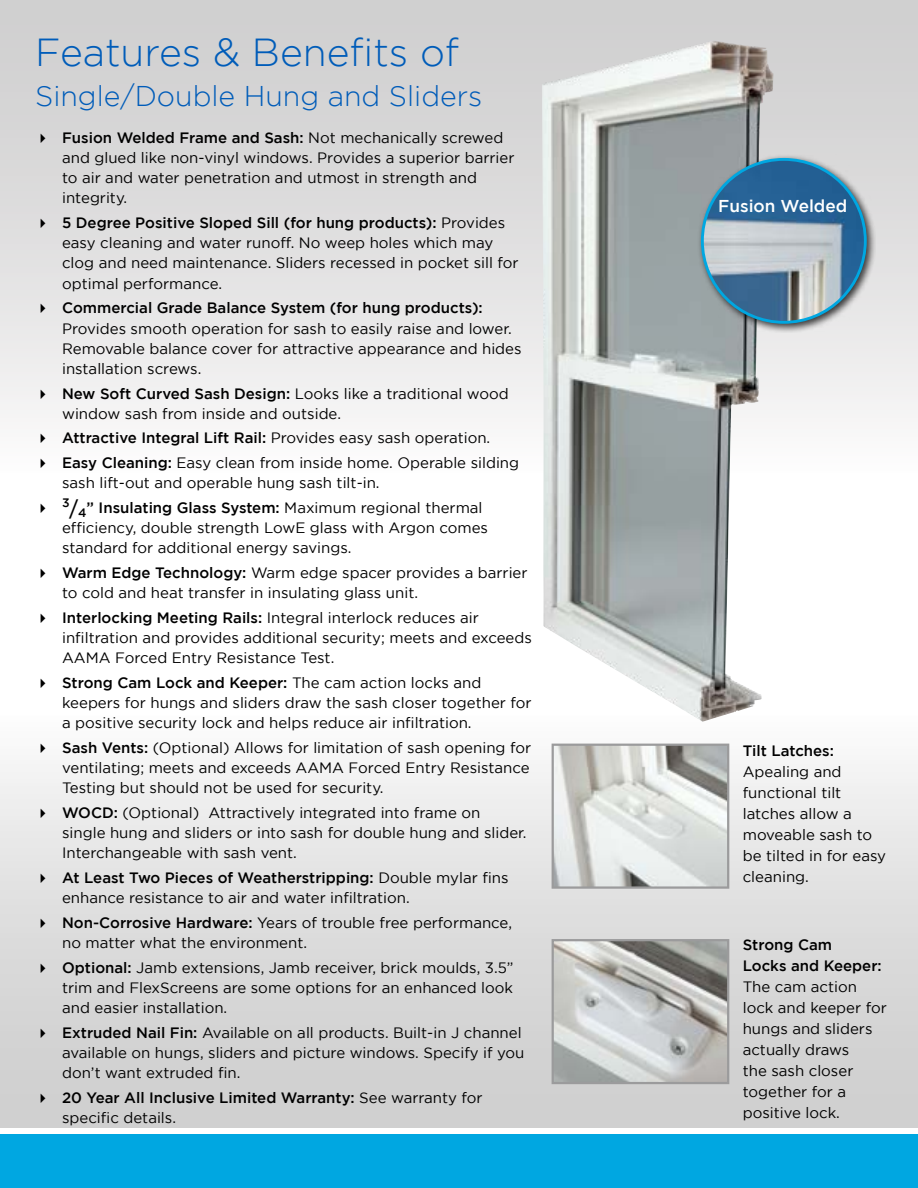
<style>
.page{position:relative;width:918px;height:1188px;background:#fff}
.page>*{position:absolute;margin:0;border:0;box-sizing:border-box;transform-origin:0 0}
.t1{font:300 39px "Gotham";color:#005cb9}
.t2{font:300 28.5px "Gotham";color:#005cb9}
.t3{font:500 17.1px "Gotham";color:#fff}
.t4{font:15px/20.2px "Gotham";color:#000}
.t5{font:500 15px/20.2px "Gotham";color:#000}
.s1{font-weight:500}
.s2{font-weight:500;font-size:21px}
.s3{font-weight:400}
</style>
<div class="page">
<div style="left:0;top:0;width:918px;height:472px;background:linear-gradient(to bottom,#cbcbcb,#f9f8f8)"></div>
<svg style="left:0;top:743px;width:918px;height:385px;background:#dedede"></svg>
<div style="left:0;top:1134px;width:918px;height:54px;background:#00a7e1"></div>
<img style="left:542px;top:41px;width:232px;height:681px">
<div style="left:698px;top:155px;width:178px;height:178px;background:#000;opacity:.75"></div>
<img style="left:702px;top:159px;width:163px;height:163px;border-radius:81px">
<div style="left:701px;top:158px;width:166px;height:166px;border:3px solid #00a7e1;border-radius:50%"></div>
<img style="left:555px;top:747px;width:171px;height:139px">
<div style="left:552px;top:744px;width:177px;height:145px;border:2px solid #9b9b9c"></div>
<img style="left:555px;top:942px;width:171px;height:139px">
<div style="left:552px;top:939px;width:177px;height:145px;border:2px solid #9b9b9c"></div>
<svg style="left:41px;top:133px;width:4px;height:10px"></svg>
<svg style="left:41px;top:218px;width:4px;height:10px"></svg>
<svg style="left:41px;top:304px;width:4px;height:9px"></svg>
<svg style="left:41px;top:389px;width:4px;height:10px"></svg>
<svg style="left:41px;top:434px;width:4px;height:9px"></svg>
<svg style="left:41px;top:459px;width:4px;height:9px"></svg>
<svg style="left:41px;top:743px;width:4px;height:10px"></svg>
<svg style="left:41px;top:808px;width:4px;height:10px"></svg>
<svg style="left:41px;top:874px;width:4px;height:9px"></svg>
<svg style="left:41px;top:918px;width:4px;height:10px"></svg>
<svg style="left:41px;top:963px;width:4px;height:10px"></svg>
<svg style="left:41px;top:1028px;width:4px;height:10px"></svg>
<svg style="left:41px;top:1093px;width:4px;height:10px"></svg>
<h1 class="t1" style="left:35px;top:31px;width:426px">Features &amp; Benefits of</h1>
<h2 class="t2" style="left:35px;top:81px;width:449px">Single/Double Hung and Sliders</h2>
<p class="t4" style="left:62px;top:127px;width:454px"><span class="s1">Fusion Welded Frame and Sash:</span> Not mechanically screwed and glued like non-vinyl windows. Provides a superior barrier to air and water penetration and utmost in strength and integrity.</p>
<p class="t4" style="left:62px;top:212px;width:458px"><span class="s1">5 Degree Positive Sloped Sill (for hung products):</span> Provides easy cleaning and water runoff. No weep holes which may clog and need maintenance. Sliders recessed in pocket sill for optimal performance.</p>
<p class="t5" style="left:62px;top:298px;width:422px">Commercial Grade Balance System (for hung products):</p>
<p class="t4" style="left:62px;top:318px;width:461px">Provides smooth operation for sash to easily raise and lower.<br>Removable balance cover for attractive appearance and hides installation screws.</p>
<p class="t4" style="left:62px;top:383px;width:448px"><span class="s1">New Soft Curved Sash Design:</span> Looks like a traditional wood window sash from inside and outside.</p>
<p class="t4" style="left:62px;top:426px;width:459px;line-height:24.6px"><span class="s1">Attractive Integral Lift Rail:</span> Provides easy sash operation.<br><span class="s1">Easy Cleaning:</span> Easy clean from inside home. Operable silding</p>
<p class="t4" style="left:62px;top:470px;width:422px;line-height:24.6px">sash lift-out and operable hung sash tilt-in.<br><sup>3</sup><span class="s2">/</span><sub>4</sub><span class="s1">” Insulating Glass System:</span> Maximum regional thermal</p>
<p class="t4" style="left:62px;top:517px;width:428px">efficiency, double strength LowE glass with Argon comes standard for additional energy savings.</p>
<p class="t4" style="left:62px;top:562px;width:467px"><span class="s1">Warm Edge Technology:</span> Warm edge spacer provides a barrier to cold and heat transfer in insulating glass unit.</p>
<p class="t4" style="left:62px;top:607px;width:471px"><span class="s1">Interlocking Meeting Rails:</span> Integral interlock reduces air infiltration and provides additional security; meets and exceeds<br>AAMA Forced Entry Resistance Test.</p>
<p class="t4" style="left:62px;top:672px;width:471px"><span class="s1">Strong Cam Lock and Keeper:</span> The cam action locks and keepers for hungs and sliders draw the sash closer together for a positive security lock and helps reduce air infiltration.</p>
<p class="t4" style="left:62px;top:737px;width:471px;text-align:justify"><span class="s1">Sash Vents:</span> (Optional) Allows for limitation of sash opening for ventilating; meets and exceeds AAMA Forced Entry Resistance Testing but should not be used for security.</p>
<p class="t4" style="left:62px;top:802px;width:466px"><span class="s1">WOCD:</span> (Optional) Attractively integrated into frame on single hung and sliders or into sash for double hung and slider.<br>Interchangeable with sash vent.</p>
<p class="t4" style="left:62px;top:867px;width:448px"><span class="s1">At Least Two Pieces of Weatherstripping:</span> Double mylar fins enhance resistance to air and water infiltration.</p>
<p class="t4" style="left:62px;top:912px;width:451px"><span class="s1">Non-Corrosive Hardware:</span> Years of trouble free performance, no matter what the environment.</p>
<p class="t4" style="left:62px;top:957px;width:453px;text-align:justify"><span class="s1">Optional:</span> Jamb extensions, Jamb receiver, brick moulds, 3.5” trim and FlexScreens are some options for an enhanced look and easier installation.</p>
<p class="t4" style="left:62px;top:1022px;width:464px"><span class="s1">Extruded Nail Fin:</span> Available on all products. Built-in J channel available on hungs, sliders and picture windows. Specify if you don’t want extruded fin.</p>
<p class="t5" style="left:62px;top:1087px;width:422px">20 Year All Inclusive Limited Warranty: <span class="s3">See warranty for specific details.</span></p>
<p class="t3" style="left:718px;top:197px;width:131px">Fusion Welded</p>
<p class="t5" style="left:743px;top:740px;width:93px">Tilt Latches:</p>
<p class="t4" style="left:743px;top:761px;width:145px;line-height:21px">Apealing and functional tilt latches allow a moveable sash to be tilted in for easy cleaning.</p>
<p class="t5" style="left:743px;top:934px;width:140px;line-height:21px">Strong Cam<br>Locks and Keeper:</p>
<p class="t4" style="left:743px;top:976px;width:146px;line-height:21px">The cam action lock and keeper for hungs and sliders actually draws<br>the sash closer together for a positive lock.</p>
</div>
